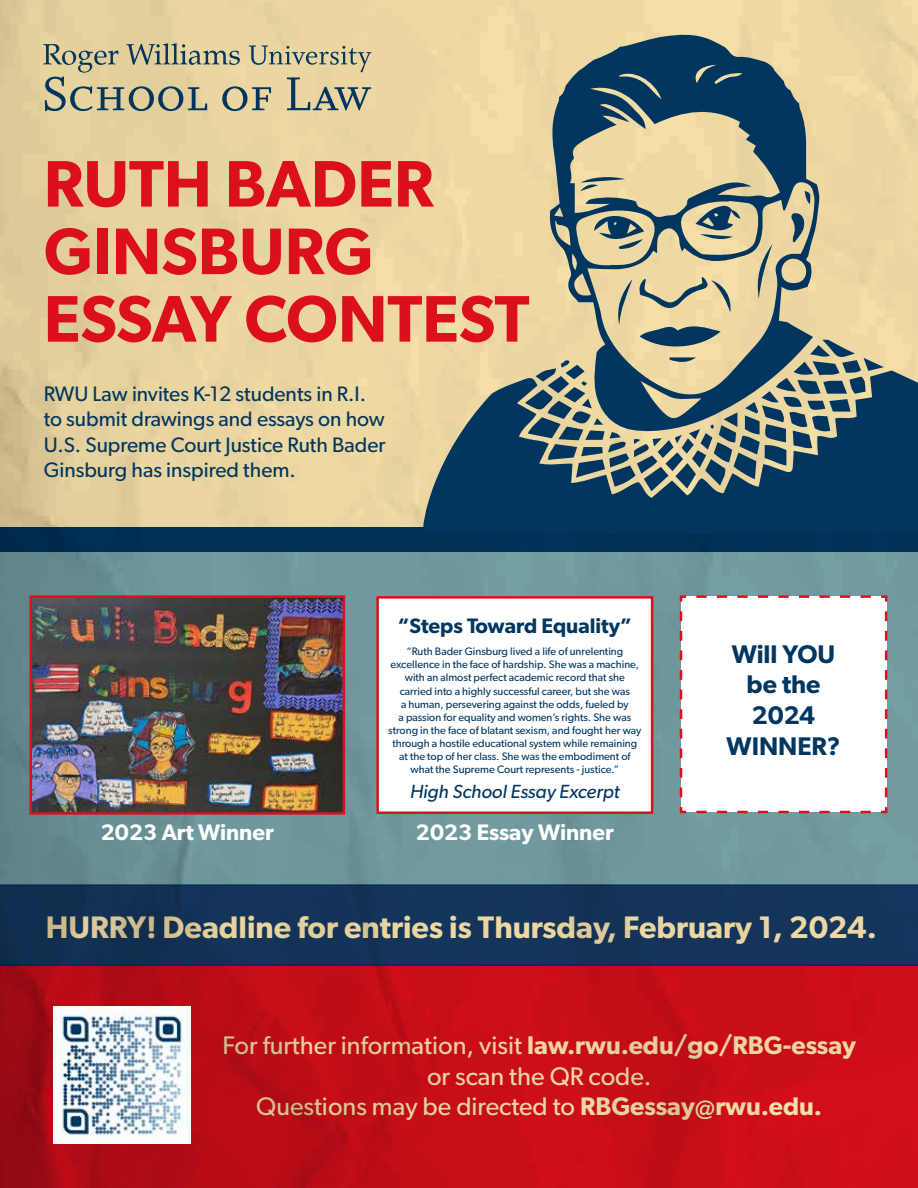
<style>
.page{position:relative;width:918px;height:1188px;background:#fff}
.page>*{position:absolute;margin:0;border:0;box-sizing:border-box;transform-origin:0 0}
.t1{font:600 66px/67.5px "Gibson";color:#dc101c}
.t2{font:600 31.2px "Gibson";color:#ffe9af}
.t3{font:25.5px/30.6px "Gibson";color:#ffe9af;text-align:center}
.t4{font:600 25.5px/30.6px "Gibson";color:#003660;text-align:center}
.t5{font:600 22.5px "Gibson";color:#fff}
.t6{font:21px/25.2px "Gibson";color:#003660}
.t7{font:600 21px "Gibson";color:#003660}
.t8{font:italic 19.05px "Gibson";color:#003660}
.t9{font:10.8px/13px "Gibson";color:#003660;text-align:center}
.s1{font-weight:600}
</style>
<div class="page">
<img style="left:0;top:0;width:918px;height:1188px">
<img style="left:54px;top:1006px;width:137px;height:137px">
<svg style="left:421px;top:33px;width:497px;height:501px;background:#969c8a"></svg>
<svg style="left:43px;top:43px;width:328px;height:68px;background:#bfb793"></svg>
<img style="left:33px;top:598px;width:309px;height:214px">
<div style="left:30px;top:595px;width:315px;height:220px;border:2px solid #dc101c"></div>
<div style="left:376px;top:596px;width:277px;height:218px;background:#fff;border:2px solid #dc101c"></div>
<svg style="left:678px;top:594px;width:211px;height:220px"></svg>
<h1 class="t1" style="left:44px;top:149px;width:487px">RUTH BADER<br>GINSBURG<br>ESSAY CONTEST</h1>
<h3 class="t6" style="left:44px;top:381px;width:343px">RWU Law invites K-12 students in R.I. to submit drawings and essays on how U.S. Supreme Court Justice Ruth Bader Ginsburg has inspired them.</h3>
<h3 class="t7" style="left:398px;top:613px;width:236px">“Steps Toward Equality”</h3>
<p class="t9" style="left:388px;top:645px;width:255px">“Ruth Bader Ginsburg lived a life of unrelenting excellence in the face of hardship. She was a machine, with an almost perfect academic record that she carried into a highly successful career, but she was<br>a human, persevering against the odds, fueled by<br>a passion for equality and women’s rights. She was strong in the face of blatant sexism, and fought her way through a hostile educational system while remaining at the top of her class. She was the embodiment of what the Supreme Court represents - justice.”</p>
<h3 class="t5" style="left:101px;top:819px;width:174px">2023 Art Winner</h3>
<h3 class="t8" style="left:410px;top:780px;width:211px">High School Essay Excerpt</h3>
<h3 class="t5" style="left:416px;top:819px;width:199px">2023 Essay Winner</h3>
<h3 class="t4" style="left:727px;top:638px;width:116px">Will YOU be the<br>2024<br>WINNER?</h3>
<h2 class="t2" style="left:46px;top:908px;width:833px">HURRY! Deadline for entries is Thursday, February 1, 2024.</h2>
<h3 class="t3" style="left:222px;top:1030px;width:635px">For further information, visit <span class="s1">law.rwu.edu/go/RBG-essay </span>or scan the QR code.<br>Questions may be directed to <span class="s1">RBGessay@rwu.edu.</span></h3>
</div>
